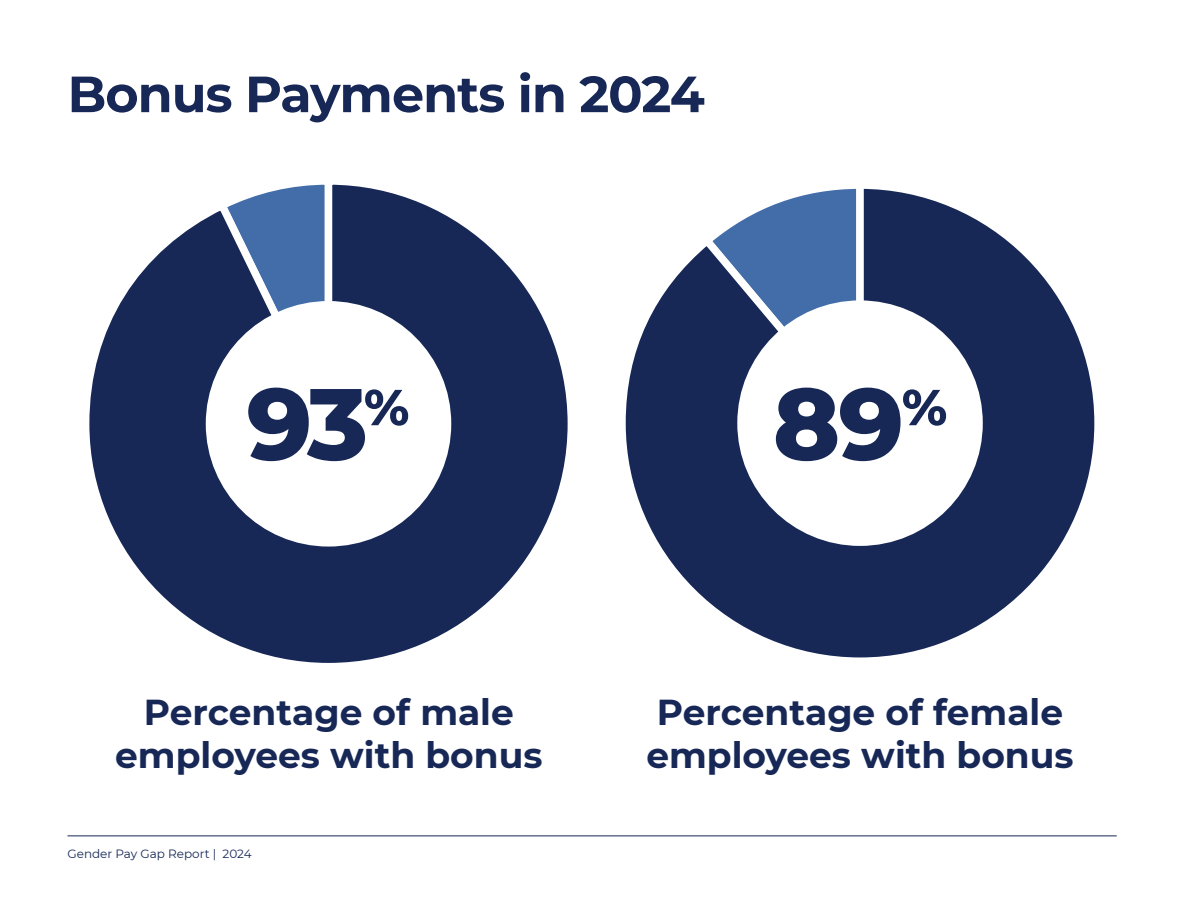
<style>
.page{position:relative;width:1188px;height:918px;background:#fff}
.page>*{position:absolute;margin:0;border:0;box-sizing:border-box;transform-origin:0 0}
.t1{font:800 100.95px "Montserrat";color:#172857}
.Section_Title{font:700 50.85px "Montserrat";letter-spacing:-.02em;color:#172857}
.Body_Text_-_11pt_Justified{font:700 36px/43.2px "Montserrat";color:#172857;text-align:center}
.t2{font:12px "Montserrat";color:#172857}
</style>
<div class="page">
<svg style="left:625px;top:188px;width:470px;height:470px"></svg>
<div style="left:737px;top:300px;width:246px;height:246px;background:#fff;border-radius:50%"></div>
<svg style="left:89px;top:184px;width:479px;height:479px"></svg>
<div style="left:206px;top:301px;width:245px;height:246px;background:#fff;border-radius:50%"></div>
<hr style="left:68px;top:836px;width:1049px;height:1px;background:#172857">
<p class="Section_Title" style="left:68px;top:57px;width:639px">Bonus Payments in 2024</p>
<p class="t1" style="left:247px;top:350px;width:164px">93<sup>%</sup></p>
<p class="t1" style="left:773px;top:350px;width:176px">89<sup>%</sup></p>
<p class="Body_Text_-_11pt_Justified" style="left:115px;top:689px;width:429px">Percentage of male employees with bonus</p>
<p class="Body_Text_-_11pt_Justified" style="left:646px;top:689px;width:429px;text-align:left">Percentage of female employees with bonus</p>
<p class="t2" style="left:68px;top:845px;width:186px">Gender Pay Gap Report | 2024</p>
</div>
